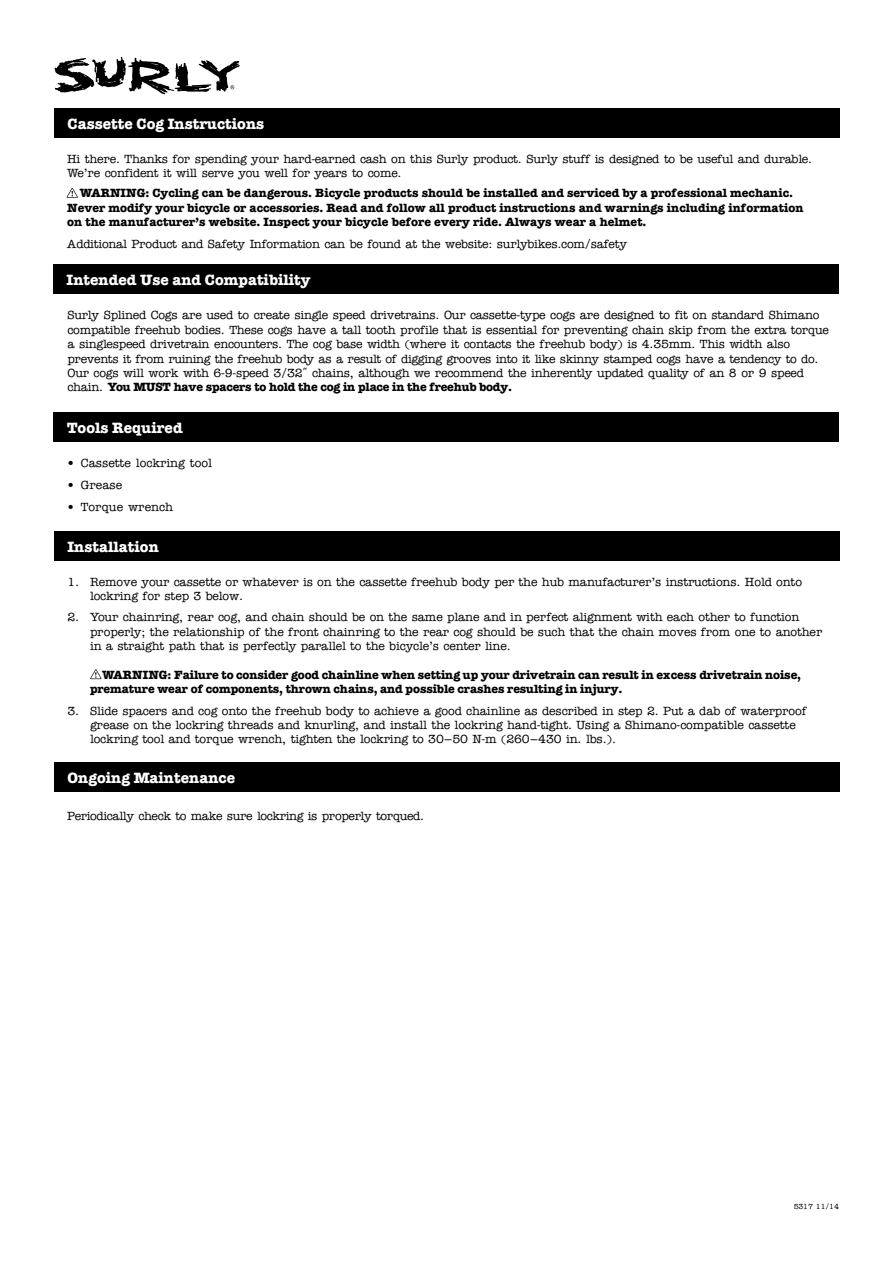
<style>
.page{position:relative;width:893px;height:1263px;background:#fff}
.page>*{position:absolute;margin:0;border:0;box-sizing:border-box;transform-origin:0 0}
.t1{font:700 15px "American Typewriter";color:#fff}
.t2{font:500 12px/14.4px "American Typewriter";letter-spacing:-.02em;color:#000}
.t3{font:700 12px/14.4px "American Typewriter";letter-spacing:-.005em;color:#000}
.t4{font:500 12px "American Typewriter";color:#000}
.t5{font:500 7.5px "American Typewriter";letter-spacing:-.02em;color:#000}
.s1{font-weight:700}
</style>
<div class="page">
<svg style="left:54px;top:57px;width:186px;height:37px"></svg>
<div style="left:54px;top:108px;width:785px;height:30px;background:#000"></div>
<div style="left:54px;top:412px;width:785px;height:30px;background:#000"></div>
<div style="left:53px;top:264px;width:785px;height:30px;background:#000"></div>
<svg style="left:67px;top:188px;width:11px;height:10px"></svg>
<div style="left:54px;top:531px;width:785px;height:30px;background:#000"></div>
<div style="left:54px;top:762px;width:785px;height:30px;background:#000"></div>
<svg style="left:90px;top:669px;width:12px;height:10px"></svg>
<p class="t1" style="left:67px;top:114px;width:198px">Cassette Cog Instructions</p>
<p class="t2" style="left:67px;top:152px;width:746px">Hi there. Thanks for spending your hard-earned cash on this Surly product. Surly stuff is designed to be useful and durable.<br>We’re confident it will serve you well for years to come.</p>
<p class="t3" style="left:67px;top:186px;width:738px;text-indent:13px">WARNING: Cycling can be dangerous. Bicycle products should be installed and serviced by a professional mechanic.<br>Never modify your bicycle or accessories. Read and follow all product instructions and warnings including information on the manufacturer’s website. Inspect your bicycle before every ride. Always wear a helmet.</p>
<p class="t2" style="left:67px;top:237px;width:561px">Additional Product and Safety Information can be found at the website: surlybikes.com/safety</p>
<p class="t1" style="left:67px;top:271px;width:246px">Intended Use and Compatibility</p>
<p class="t2" style="left:68px;top:308px;width:763px">Surly Splined Cogs are used to create single speed drivetrains. Our cassette-type cogs are designed to fit on standard Shimano compatible freehub bodies. These cogs have a tall tooth profile that is essential for preventing chain skip from the extra torque a singlespeed drivetrain encounters. The cog base width (where it contacts the freehub body) is 4.35mm. This width also prevents it from ruining the freehub body as a result of digging grooves into it like skinny stamped cogs have a tendency to do.<br>Our cogs will work with 6-9-speed 3/32˝ chains, although we recommend the inherently updated quality of an 8 or 9 speed chain. <span class="s1">You MUST have spacers to hold the cog in place in the freehub body.</span></p>
<p class="t1" style="left:67px;top:419px;width:117px">Tools Required</p>
<p class="t4" style="left:67px;top:457px;width:146px">• Cassette lockring tool</p>
<p class="t2" style="left:67px;top:478px;width:57px">• Grease</p>
<p class="t4" style="left:67px;top:500px;width:107px">• Torque wrench</p>
<p class="t1" style="left:67px;top:537px;width:93px">Installation</p>
<p class="t2" style="left:90px;top:575px;width:713px;text-indent:-22px">1. Remove your cassette or whatever is on the cassette freehub body per the hub manufacturer’s instructions. Hold onto lockring for step 3 below.</p>
<p class="t2" style="left:90px;top:610px;width:734px;text-indent:-22px">2. Your chainring, rear cog, and chain should be on the same plane and in perfect alignment with each other to function properly; the relationship of the front chainring to the rear cog should be such that the chain moves from one to another in a straight path that is perfectly parallel to the bicycle’s center line.</p>
<p class="t3" style="left:90px;top:667px;width:713px;text-indent:12px">WARNING: Failure to consider good chainline when setting up your drivetrain can result in excess drivetrain noise, premature wear of components, thrown chains, and possible crashes resulting in injury.</p>
<p class="t2" style="left:90px;top:703px;width:718px;text-indent:-22px">3. Slide spacers and cog onto the freehub body to achieve a good chainline as described in step 2. Put a dab of waterproof grease on the lockring threads and knurling, and install the lockring hand-tight. Using a Shimano-compatible cassette lockring tool and torque wrench, tighten the lockring to 30 –50 N-m (260 –430 in. lbs.).</p>
<p class="t1" style="left:67px;top:768px;width:169px">Ongoing Maintenance</p>
<p class="t2" style="left:67px;top:809px;width:359px">Periodically check to make sure lockring is properly torqued.</p>
<p class="t5" style="left:794px;top:1202px;width:47px">5317 11/14</p>
</div>
